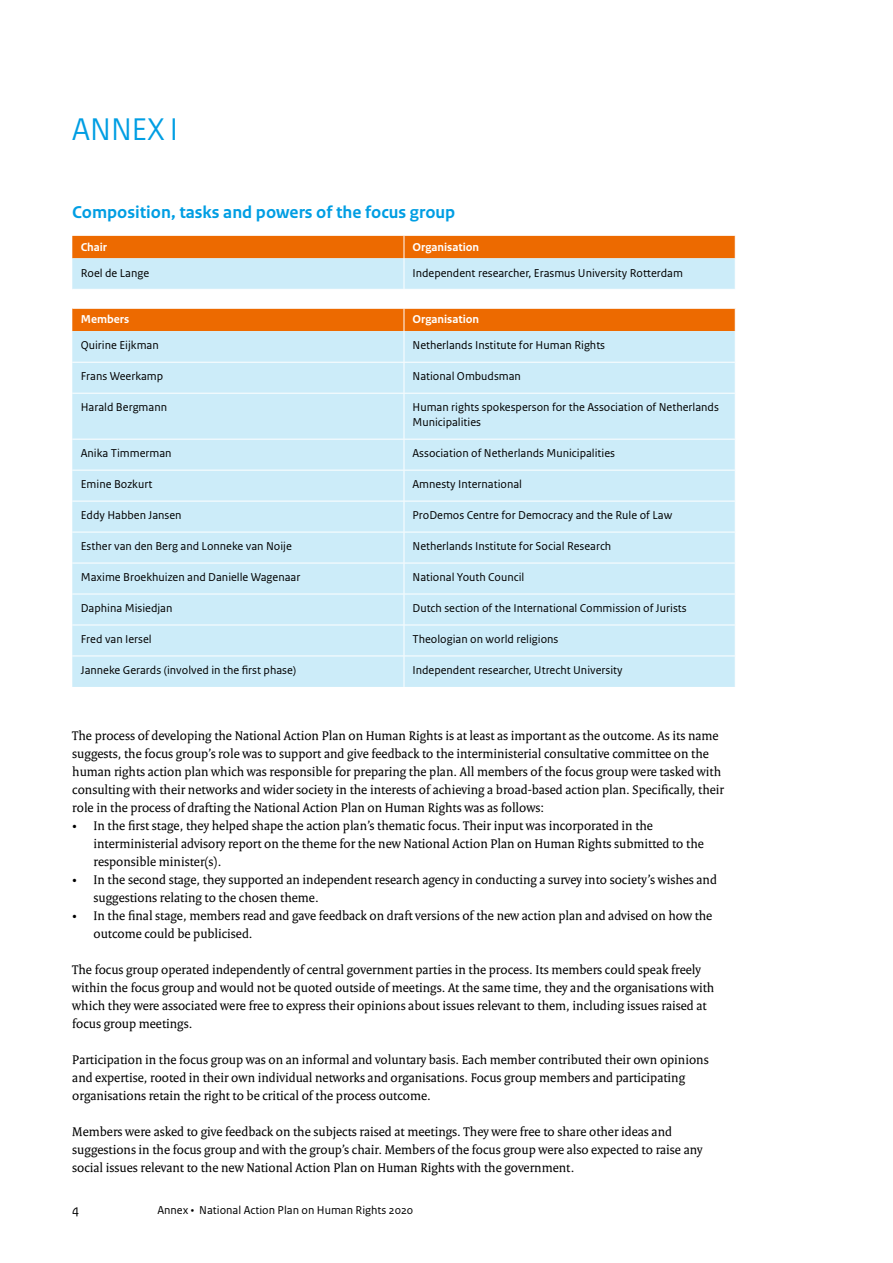
<style>
.page{position:relative;width:893px;height:1263px;background:#fff}
.page>*{position:absolute;margin:0;border:0;box-sizing:border-box;transform-origin:0 0}
.t1{font:33px "Rijksoverheid Sans Heading";color:#009ee3}
.t2{font:700 18px "Rijksoverheid Sans Text";color:#009ee3}
.t3{font:13.5px/18px "Rijksoverheid Serif";color:#000}
.t4{font:13.5px "Rijksoverheid Sans Text";color:#000}
.t5{font:12px/15px "Rijksoverheid Sans Text";color:#000}
.t6{font:700 12px "Rijksoverheid Sans Text";color:#fff}
</style>
<div class="page">
<svg style="left:72px;top:236px;width:664px;height:53px;background:#dab691"></svg>
<hr style="left:404px;top:258px;width:1px;height:31px;background:#fff">
<hr style="left:735px;top:258px;width:1px;height:31px;background:#fff">
<div style="left:72px;top:331px;width:663px;height:356px;background:#ccecf9"></div>
<div style="left:72px;top:309px;width:664px;height:22px;background:#ed6a00"></div>
<hr style="left:404px;top:331px;width:1px;height:31px;background:#fff">
<hr style="left:72px;top:362px;width:332px;height:1px;background:#fff">
<hr style="left:404px;top:362px;width:332px;height:1px;background:#fff">
<hr style="left:404px;top:363px;width:1px;height:30px;background:#fff">
<hr style="left:72px;top:393px;width:332px;height:1px;background:#fff">
<hr style="left:404px;top:393px;width:332px;height:1px;background:#fff">
<hr style="left:404px;top:394px;width:1px;height:45px;background:#fff">
<hr style="left:72px;top:439px;width:332px;height:1px;background:#fff">
<hr style="left:404px;top:439px;width:332px;height:1px;background:#fff">
<hr style="left:404px;top:439px;width:1px;height:31px;background:#fff">
<hr style="left:72px;top:470px;width:332px;height:1px;background:#fff">
<hr style="left:404px;top:470px;width:332px;height:1px;background:#fff">
<hr style="left:404px;top:470px;width:1px;height:31px;background:#fff">
<hr style="left:72px;top:501px;width:332px;height:1px;background:#fff">
<hr style="left:404px;top:501px;width:332px;height:1px;background:#fff">
<hr style="left:404px;top:501px;width:1px;height:31px;background:#fff">
<hr style="left:72px;top:532px;width:332px;height:1px;background:#fff">
<hr style="left:404px;top:532px;width:332px;height:1px;background:#fff">
<hr style="left:404px;top:532px;width:1px;height:31px;background:#fff">
<hr style="left:72px;top:563px;width:332px;height:1px;background:#fff">
<hr style="left:404px;top:563px;width:332px;height:1px;background:#fff">
<hr style="left:404px;top:563px;width:1px;height:31px;background:#fff">
<hr style="left:72px;top:594px;width:332px;height:1px;background:#fff">
<hr style="left:404px;top:594px;width:332px;height:1px;background:#fff">
<hr style="left:404px;top:594px;width:1px;height:31px;background:#fff">
<hr style="left:72px;top:625px;width:332px;height:1px;background:#fff">
<hr style="left:404px;top:625px;width:332px;height:1px;background:#fff">
<hr style="left:404px;top:625px;width:1px;height:31px;background:#fff">
<hr style="left:404px;top:656px;width:1px;height:31px;background:#fff">
<hr style="left:72px;top:656px;width:332px;height:1px;background:#fff">
<hr style="left:404px;top:656px;width:332px;height:1px;background:#fff">
<h1 class="t1" style="left:72px;top:110px;width:107px">ANNEX I</h1>
<h2 class="t2" style="left:72px;top:202px;width:385px">Composition, tasks and powers of the focus group</h2>
<p class="t6" style="left:81px;top:240px;width:28px">Chair</p>
<p class="t6" style="left:412px;top:240px;width:68px">Organisation</p>
<p class="t5" style="left:81px;top:265px;width:70px">Roel de Lange</p>
<p class="t5" style="left:412px;top:265px;width:272px">Independent researcher, Erasmus University Rotterdam</p>
<p class="t6" style="left:81px;top:313px;width:50px">Members</p>
<p class="t6" style="left:412px;top:313px;width:68px">Organisation</p>
<p class="t5" style="left:81px;top:338px;width:79px">Quirine Eijkman</p>
<p class="t5" style="left:412px;top:338px;width:194px">Netherlands Institute for Human Rights</p>
<p class="t5" style="left:81px;top:369px;width:84px">Frans Weerkamp</p>
<p class="t5" style="left:412px;top:369px;width:110px">National Ombudsman</p>
<p class="t5" style="left:81px;top:400px;width:88px">Harald Bergmann</p>
<p class="t5" style="left:412px;top:400px;width:308px">Human rights spokesperson for the Association of Netherlands<br>Municipalities</p>
<p class="t5" style="left:81px;top:446px;width:92px">Anika Timmerman</p>
<p class="t5" style="left:412px;top:446px;width:204px">Association of Netherlands Municipalities</p>
<p class="t5" style="left:81px;top:477px;width:73px">Emine Bozkurt</p>
<p class="t5" style="left:412px;top:477px;width:111px">Amnesty International</p>
<p class="t5" style="left:81px;top:508px;width:102px">Eddy Habben Jansen</p>
<p class="t5" style="left:412px;top:508px;width:261px">ProDemos Centre for Democracy and the Rule of Law</p>
<p class="t5" style="left:81px;top:539px;width:213px">Esther van den Berg and Lonneke van Noije</p>
<p class="t5" style="left:412px;top:539px;width:200px">Netherlands Institute for Social Research</p>
<p class="t5" style="left:81px;top:570px;width:221px">Maxime Broekhuizen and Danielle Wagenaar</p>
<p class="t5" style="left:412px;top:570px;width:113px">National Youth Council</p>
<p class="t5" style="left:81px;top:601px;width:93px">Daphina Misiedjan</p>
<p class="t5" style="left:412px;top:601px;width:276px">Dutch section of the International Commission of Jurists</p>
<p class="t5" style="left:81px;top:632px;width:72px">Fred van Iersel</p>
<p class="t5" style="left:412px;top:632px;width:147px">Theologian on world religions</p>
<p class="t5" style="left:81px;top:663px;width:217px">Janneke Gerards (involved in the first phase)</p>
<p class="t5" style="left:412px;top:663px;width:212px">Independent researcher, Utrecht University</p>
<p class="t3" style="left:72px;top:726px;width:653px">The process of developing the National Action Plan on Human Rights is at least as important as the outcome. As its name suggests, the focus group’s role was to support and give feedback to the interministerial consultative committee on the human rights action plan which was responsible for preparing the plan. All members of the focus group were tasked with consulting with their networks and wider society in the interests of achieving a broad-based action plan. Specifically, their role in the process of drafting the National Action Plan on Human Rights was as follows:</p>
<p class="t3" style="left:94px;top:816px;width:612px;text-indent:-21px">• In the first stage, they helped shape the action plan’s thematic focus. Their input was incorporated in the interministerial advisory report on the theme for the new National Action Plan on Human Rights submitted to the responsible minister(s).</p>
<p class="t3" style="left:94px;top:870px;width:625px;text-indent:-21px">• In the second stage, they supported an independent research agency in conducting a survey into society’s wishes and suggestions relating to the chosen theme.</p>
<p class="t3" style="left:94px;top:906px;width:620px;text-indent:-21px">• In the final stage, members read and gave feedback on draft versions of the new action plan and advised on how the outcome could be publicised.</p>
<p class="t3" style="left:72px;top:960px;width:644px">The focus group operated independently of central government parties in the process. Its members could speak freely within the focus group and would not be quoted outside of meetings. At the same time, they and the organisations with which they were associated were free to express their opinions about issues relevant to them, including issues raised at focus group meetings.</p>
<p class="t3" style="left:72px;top:1050px;width:638px">Participation in the focus group was on an informal and voluntary basis. Each member contributed their own opinions and expertise, rooted in their own individual networks and organisations. Focus group members and participating organisations retain the right to be critical of the process outcome.</p>
<p class="t3" style="left:72px;top:1122px;width:632px">Members were asked to give feedback on the subjects raised at meetings. They were free to share other ideas and suggestions in the focus group and with the group’s chair. Members of the focus group were also expected to raise any social issues relevant to the new National Action Plan on Human Rights with the government.</p>
<p class="t4" style="left:72px;top:1202px;width:9px">4</p>
<p class="t5" style="left:157px;top:1203px;width:257px">Annex • National Action Plan on Human Rights 2020</p>
</div>
